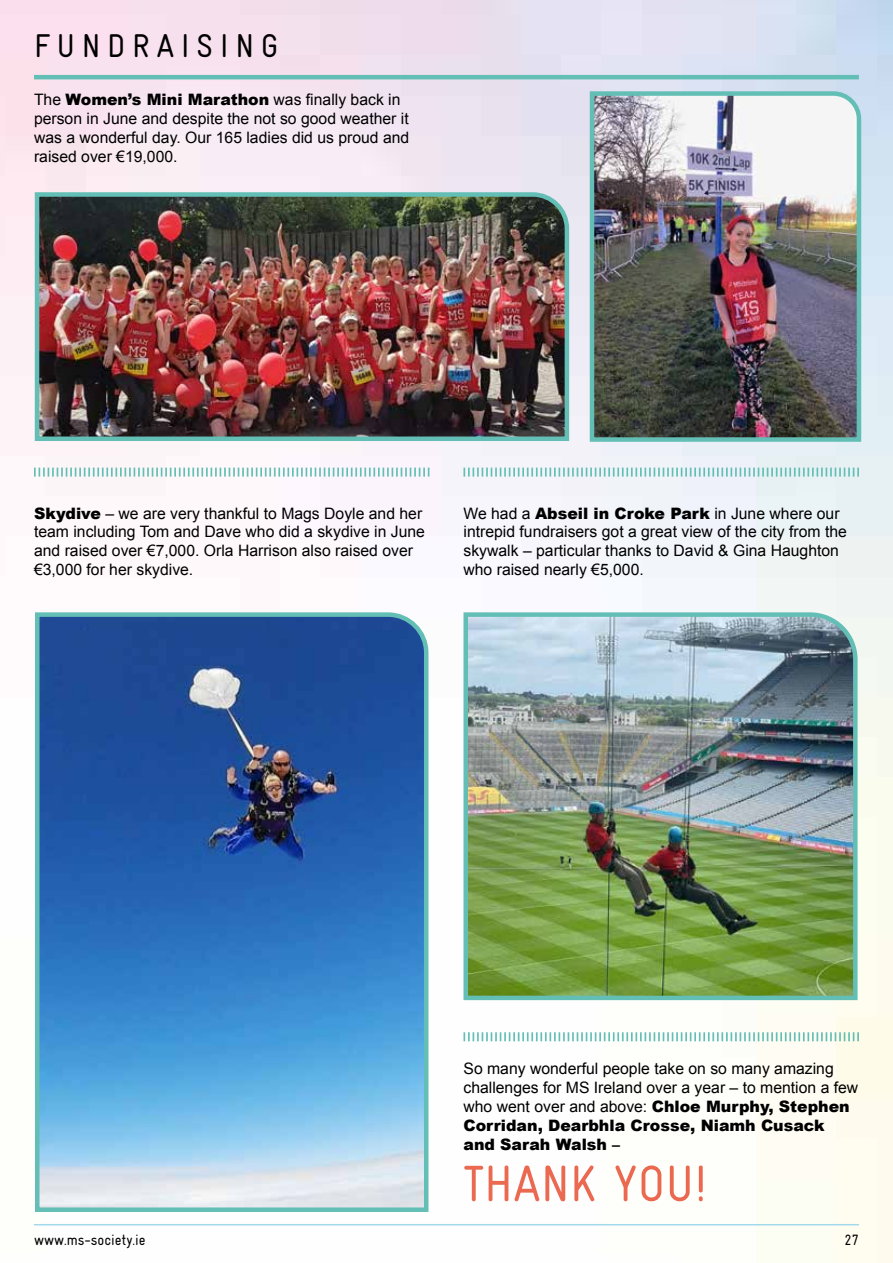
<style>
.page{position:relative;width:893px;height:1263px;background:#fff}
.page>*{position:absolute;margin:0;border:0;box-sizing:border-box;transform-origin:0 0}
.t1{font:51px "Gravur Condensed";color:#ea6950}
.t2{font:33px "Gravur Condensed";letter-spacing:.2em;color:#000}
.t3{font:15.75px/18.9px "Arial";color:#000}
.t4{font:15px "Gravur Condensed";color:#000}
.s1{font-weight:900}
</style>
<div class="page">
<img style="left:33px;top:190px;width:538px;height:253px">
<svg style="left:33px;top:610px;width:398px;height:604px;background:#4b83bd"></svg>
<svg style="left:463px;top:1032px;width:396px;height:9px"></svg>
<img style="left:461px;top:610px;width:399px;height:392px">
<svg style="left:34px;top:468px;width:395px;height:9px"></svg>
<svg style="left:463px;top:468px;width:396px;height:9px"></svg>
<img style="left:587px;top:89px;width:276px;height:355px">
<hr style="left:34px;top:1224px;width:825px;height:1px;background:#a3d9ec">
<hr style="left:34px;top:75px;width:825px;height:4px;background:#63bfb5">
<h2 class="t2" style="left:34px;top:27px;width:246px">FUNDRAISING</h2>
<p class="t3" style="left:34px;top:90px;width:377px">The <span class="s1">Women’s Mini Marathon</span> was finally back in person in June and despite the not so good weather it was a wonderful day. Our 165 ladies did us proud and raised over €19,000.</p>
<p class="t3" style="left:34px;top:504px;width:393px"><span class="s1">Skydive</span> – we are very thankful to Mags Doyle and her team including Tom and Dave who did a skydive in June and raised over €7,000. Orla Harrison also raised over €3,000 for her skydive.</p>
<p class="t3" style="left:463px;top:504px;width:385px">We had a <span class="s1">Abseil in Croke Park</span> in June where our intrepid fundraisers got a great view of the city from the skywalk – particular thanks to David &amp; Gina Haughton who raised nearly €5,000.</p>
<p class="t3" style="left:463px;top:1059px;width:396px">So many wonderful people take on so many amazing challenges for MS Ireland over a year – to mention a few who went over and above: <span class="s1">Chloe Murphy, Stephen Corridan, Dearbhla Crosse, Niamh Cusack and Sarah Walsh –</span></p>
<h1 class="t1" style="left:463px;top:1155px;width:245px">THANK YOU!</h1>
<p class="t4" style="left:34px;top:1231px;width:113px">www.ms-society.ie</p>
<p class="t4" style="left:844px;top:1231px;width:16px">27</p>
</div>
